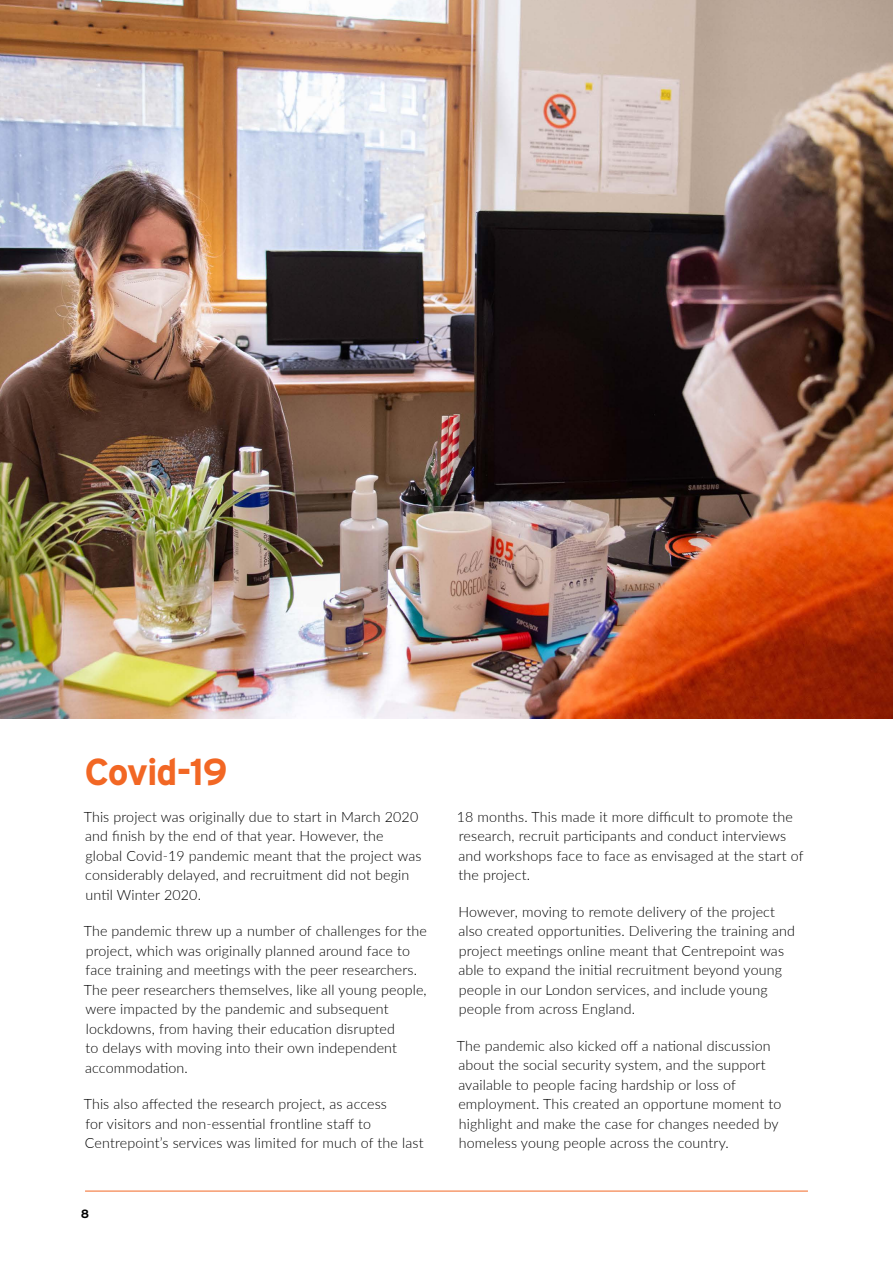
<style>
.page{position:relative;width:893px;height:1263px;background:#fff}
.page>*{position:absolute;margin:0;border:0;box-sizing:border-box;transform-origin:0 0}
.t1{font:700 37.5px "Interstate";letter-spacing:-.03em;color:#f26724}
.t2{font:300 14.25px/19.5px "Lato";letter-spacing:.01em;color:#000}
.t3{font:700 12px "Interstate";color:#000}
</style>
<div class="page">
<img style="left:0;top:0;width:893px;height:718px">
<hr style="left:85px;top:1191px;width:723px;height:1px;background:#f26724">
<h1 class="t1" style="left:85px;top:751px;width:144px">Covid-19</h1>
<p class="t2" style="left:84px;top:806px;width:339px">This project was originally due to start in March 2020 and finish by the end of that year. However, the global Covid-19 pandemic meant that the project was considerably delayed, and recruitment did not begin until Winter 2020.</p>
<p class="t2" style="left:84px;top:921px;width:345px">The pandemic threw up a number of challenges for the project, which was originally planned around face to face training and meetings with the peer researchers.<br>The peer researchers themselves, like all young people, were impacted by the pandemic and subsequent lockdowns, from having their education disrupted<br>to delays with moving into their own independent accommodation.</p>
<p class="t2" style="left:84px;top:1094px;width:341px">This also affected the research project, as access<br>for visitors and non-essential frontline staff to<br>Centrepoint’s services was limited for much of the last</p>
<p class="t3" style="left:81px;top:1206px;width:10px">8</p>
<p class="t2" style="left:457px;top:806px;width:348px">18 months. This made it more difficult to promote the research, recruit participants and conduct interviews and workshops face to face as envisaged at the start of the project.</p>
<p class="t2" style="left:458px;top:901px;width:338px">However, moving to remote delivery of the project also created opportunities. Delivering the training and project meetings online meant that Centrepoint was able to expand the initial recruitment beyond young people in our London services, and include young people from across England.</p>
<p class="t2" style="left:457px;top:1035px;width:326px">The pandemic also kicked off a national discussion about the social security system, and the support available to people facing hardship or loss of employment. This created an opportune moment to highlight and make the case for changes needed by homeless young people across the country.</p>
</div>
